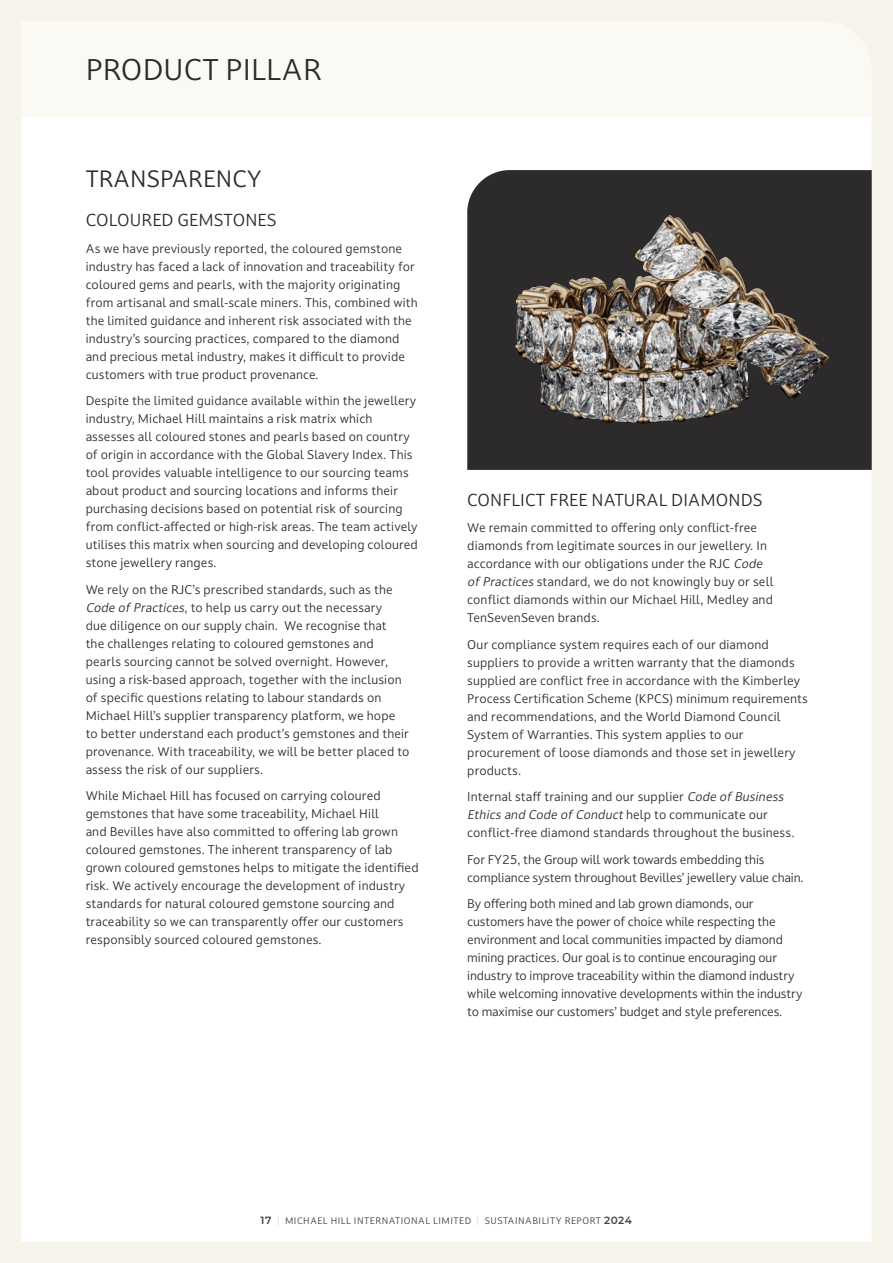
<style>
.page{position:relative;width:893px;height:1263px;background:#f6f3ea}
.page>*{position:absolute;margin:0;border:0;box-sizing:border-box;transform-origin:0 0}
.t1{font:28.5px "Darkmode Darkmode On";color:#2c2a2a}
.t2{font:22.5px "Darkmode Darkmode On";color:#2c2a2a}
.t3{font:16.5px "Darkmode Darkmode On";color:#2c2a2a}
.t4{font:12px/18px "Darkmode Darkmode On";letter-spacing:.01em;color:#2c2a2a}
.t5{font:12px/18px "Darkmode Darkmode On";letter-spacing:-.01em;color:#2c2a2a}
.t6{font:9px "Darkmode Darkmode On";letter-spacing:.05em;color:#424040}
.s1{font-style:italic}
.s2{font-family:"Montserrat";font-weight:600;font-size:10.5px}
</style>
<div class="page">
<div style="left:21px;top:117px;width:851px;height:1125px;background:#fff"></div>
<svg style="left:467px;top:170px;width:405px;height:300px;background:#333130"></svg>
<img style="left:515px;top:217px;width:235px;height:210px">
<div style="left:21px;top:21px;width:851px;height:96px;background:#faf9f4"></div>
<h1 class="t1" style="left:86px;top:50px;width:238px">PRODUCT PILLAR</h1>
<h2 class="t2" style="left:86px;top:163px;width:178px">TRANSPARENCY</h2>
<h3 class="t3" style="left:86px;top:209px;width:192px">COLOURED GEMSTONES</h3>
<p class="t4" style="left:86px;top:239px;width:334px">As we have previously reported, the coloured gemstone industry has faced a lack of innovation and traceability for coloured gems and pearls, with the majority originating from artisanal and small-scale miners. This, combined with the limited guidance and inherent risk associated with the industry’s sourcing practices, compared to the diamond and precious metal industry, makes it difficult to provide customers with true product provenance.</p>
<p class="t4" style="left:86px;top:392px;width:334px">Despite the limited guidance available within the jewellery industry, Michael Hill maintains a risk matrix which assesses all coloured stones and pearls based on country of origin in accordance with the Global Slavery Index. This tool provides valuable intelligence to our sourcing teams about product and sourcing locations and informs their purchasing decisions based on potential risk of sourcing from conflict-affected or high-risk areas. The team actively utilises this matrix when sourcing and developing coloured stone jewellery ranges.</p>
<p class="t4" style="left:86px;top:580px;width:325px">We rely on the RJC’s prescribed standards, such as the <span class="s1">Code of Practices</span>, to help us carry out the necessary<br>due diligence on our supply chain. We recognise that<br>the challenges relating to coloured gemstones and pearls sourcing cannot be solved overnight. However, using a risk-based approach, together with the inclusion of specific questions relating to labour standards on Michael Hill’s supplier transparency platform, we hope to better understand each product’s gemstones and their provenance. With traceability, we will be better placed to assess the risk of our suppliers.</p>
<p class="t4" style="left:86px;top:787px;width:334px">While Michael Hill has focused on carrying coloured gemstones that have some traceability, Michael Hill<br>and Bevilles have also committed to offering lab grown coloured gemstones. The inherent transparency of lab grown coloured gemstones helps to mitigate the identified risk. We actively encourage the development of industry standards for natural coloured gemstone sourcing and traceability so we can transparently offer our customers responsibly sourced coloured gemstones.</p>
<h3 class="t3" style="left:467px;top:488px;width:297px">CONFLICT FREE NATURAL DIAMONDS</h3>
<p class="t4" style="left:467px;top:519px;width:308px">We remain committed to offering only conflict-free diamonds from legitimate sources in our jewellery. In accordance with our obligations under the RJC <span class="s1">Code of Practices</span> standard, we do not knowingly buy or sell conflict diamonds within our Michael Hill, Medley and TenSevenSeven brands.</p>
<p class="t4" style="left:467px;top:635px;width:342px">Our compliance system requires each of our diamond suppliers to provide a written warranty that the diamonds supplied are conflict free in accordance with the Kimberley Process Certification Scheme (KPCS) minimum requirements and recommendations, and the World Diamond Council System of Warranties. This system applies to our procurement of loose diamonds and those set in jewellery products.</p>
<p class="t4" style="left:467px;top:788px;width:329px">Internal staff training and our supplier <span class="s1">Code of Business<br>Ethics and Code of Conduct</span> h e l p t o c o m m u n i c a t e o u r conflict-free diamond standards throughout the business.</p>
<p class="t5" style="left:467px;top:850px;width:338px">For FY25, the Group will work towards embedding this compliance system throughout Bevilles’ jewellery value chain.</p>
<p class="t5" style="left:467px;top:895px;width:337px">By offering both mined and lab grown diamonds, our customers have the power of choice while respecting the environment and local communities impacted by diamond mining practices. Our goal is to continue encouraging our industry to improve traceability within the diamond industry while welcoming innovative developments within the industry to maximise our customers’ budget and style preferences.</p>
<p class="t6" style="left:260px;top:1214px;width:373px"><span class="s2">17</span> <sup>|</sup> MICHAEL HILL INTERNATIONAL LIMITED <sup>|</sup> SUSTAINABILITY REPORT <span class="s2">2024</span></p>
</div>
